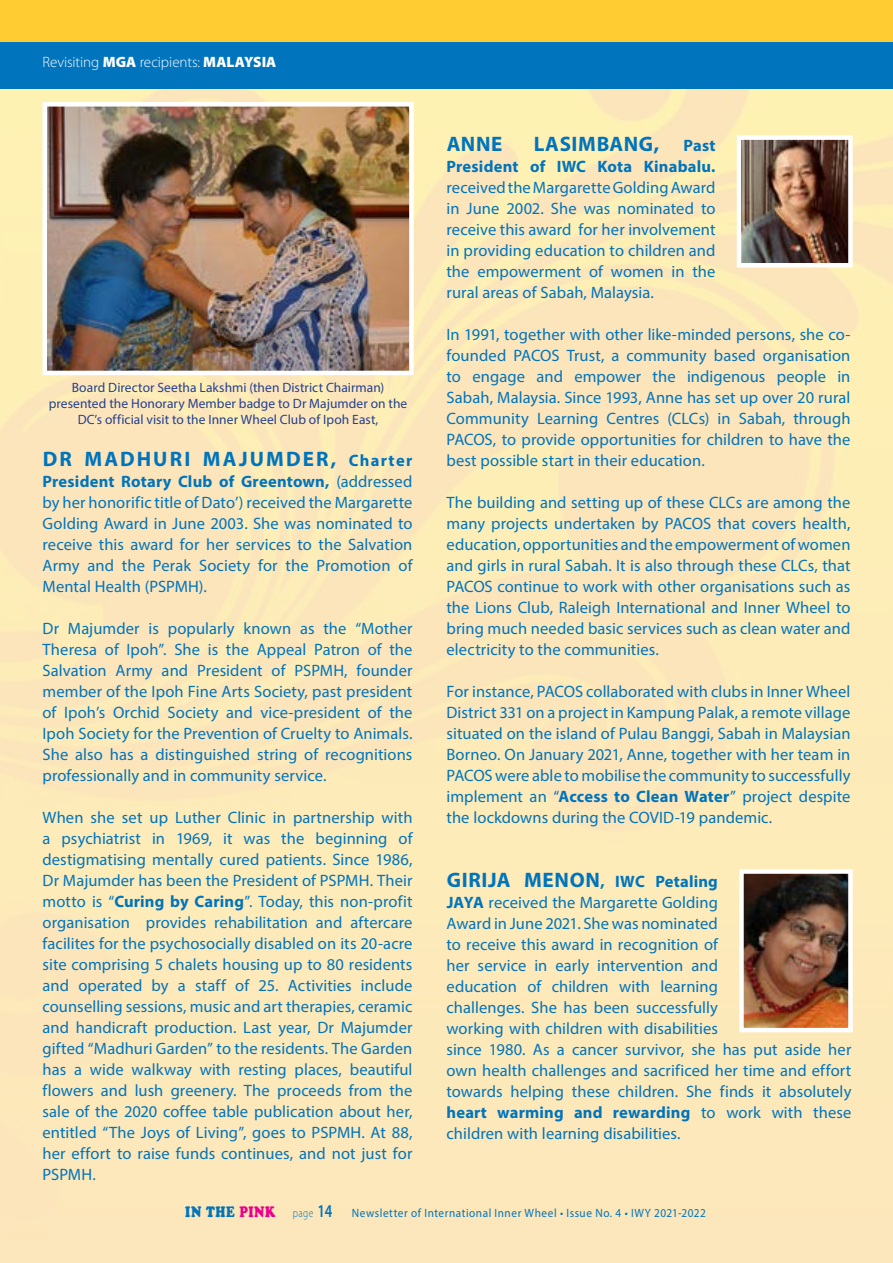
<style>
.page{position:relative;width:893px;height:1263px;background:#fff}
.page>*{position:absolute;margin:0;border:0;box-sizing:border-box;transform-origin:0 0}
.t1{font:700 21px "Myriad Pro";letter-spacing:.095em;color:#0074bc}
.t2{font:700 21px "Myriad Pro";letter-spacing:.03em;color:#0074bc}
.t3{font:16.5px/21px "Myriad Pro";letter-spacing:.005em;color:#0074bc;text-align:justify}
.t4{font:700 16.5px/21px "Myriad Pro";letter-spacing:.01em;color:#0074bc;text-align:right}
.t5{font:300 15px "Myriad Pro";letter-spacing:-.005em;color:#fff}
.t6{font:13.5px/16.2px "Myriad Pro";letter-spacing:.005em;color:#25408f;text-align:center}
.t7{font:12px "Myriad Pro";letter-spacing:.045em;color:#0074bc;scale:.94 1}
.s1{font-weight:900}
.s2{font-size:16.5px}
.s3{font-weight:700}
.s4{font-weight:700;font-size:21px}
.s5{font-family:"Cooper Black Std";font-size:15px}
.s6{font-family:"Cooper Black Std";font-size:15px;color:#ec008c}
.s7{font-weight:300}
.s8{font-weight:600;font-size:18px}
</style>
<div class="page">
<div style="left:0;top:0;width:893px;height:43px;background:#ffcc31"></div>
<div style="left:0;top:43px;width:893px;height:46px;background:#0074bc"></div>
<img style="left:48px;top:107px;width:361px;height:263px">
<div style="left:43px;top:102px;width:371px;height:273px;border:4px solid #fff"></div>
<img style="left:742px;top:140px;width:106px;height:122px">
<div style="left:737px;top:135px;width:116px;height:132px;border:4px solid #fff"></div>
<img style="left:744px;top:874px;width:104px;height:153px">
<div style="left:739px;top:869px;width:114px;height:163px;border:4px solid #fff"></div>
<p class="t5" style="left:43px;top:53px;width:235px">Revisiting <span class="s1">MGA</span> recipients: <span class="s1">MALAYSIA</span></p>
<p class="t6" style="left:49px;top:379px;width:360px">Board Director Seetha Lakshmi (then District Chairman) presented the Honorary Member badge to Dr Majumder on the<br>DC’s official visit to the Inner Wheel Club of Ipoh East,</p>
<p class="t1" style="left:43px;top:445px;width:371px">DR MADHURI MAJUMDER, <span class="s2">Charter</span></p>
<p class="t3" style="left:43px;top:471px;width:371px"><span class="s3">President Rotary Club of Greentown,</span> (addressed by her honorific title of Dato’) received the Margarette Golding Award in June 2003. She was nominated to receive this award for her services to the Salvation Army and the Perak Society for the Promotion of Mental Health (PSPMH).</p>
<p class="t3" style="left:43px;top:618px;width:371px">Dr Majumder is popularly known as the “Mother Theresa of Ipoh”. She is the Appeal Patron of the Salvation Army and President of PSPMH, founder member of the Ipoh Fine Arts Society, past president of Ipoh’s Orchid Society and vice-president of the Ipoh Society for the Prevention of Cruelty to Animals.<br>She also has a distinguished string of recognitions professionally and in community service.</p>
<p class="t3" style="left:43px;top:807px;width:371px">When she set up Luther Clinic in partnership with a psychiatrist in 1969, it was the beginning of destigmatising mentally cured patients. Since 1986, Dr Majumder has been the President of PSPMH. Their motto is “<span class="s3">Curing by Caring</span>”. Today, this non-profit organisation provides rehabilitation and aftercare facilites for the psychosocially disabled on its 20-acre site comprising 5 chalets housing up to 80 residents and operated by a staff of 25. Activities include counselling sessions, music and art therapies, ceramic and handicraft production. Last year, Dr Majumder gifted “Madhuri Garden” to the residents. The Garden has a wide walkway with resting places, beautiful flowers and lush greenery. The proceeds from the sale of the 2020 coffee table publication about her, entitled “The Joys of Living”, goes to PSPMH. At 88, her effort to raise funds continues, and not just for PSPMH.</p>
<p class="t1" style="left:447px;top:130px;width:57px">ANNE</p>
<p class="t2" style="left:534px;top:130px;width:127px">LASIMBANG,</p>
<p class="t4" style="left:446px;top:135px;width:271px">Past<br>President of IWC Kota Kinabalu.</p>
<p class="t3" style="left:446px;top:177px;width:271px">received the Margarette Golding Award in June 2002. She was nominated to receive this award for her involvement in providing education to children and the empowerment of women in the rural areas of Sabah, Malaysia.</p>
<p class="t3" style="left:446px;top:324px;width:405px">In 1991, together with other like-minded persons, she co&shy;founded PACOS Trust, a community based organisation to engage and empower the indigenous people in Sabah, Malaysia. Since 1993, Anne has set up over 20 rural Community Learning Centres (CLCs) in Sabah, through PACOS, to provide opportunities for children to have the best possible start in their education.</p>
<p class="t3" style="left:446px;top:492px;width:405px">The building and setting up of these CLCs are among the many projects undertaken by PACOS that covers health, education, opportunities and the empowerment of women and girls in rural Sabah. It is also through these CLCs, that PACOS continue to work with other organisations such as the Lions Club, Raleigh International and Inner Wheel to bring much needed basic services such as clean water and electricity to the communities.</p>
<p class="t3" style="left:446px;top:681px;width:406px">For instance, PACOS collaborated with clubs in Inner Wheel District 331 on a project in Kampung Palak, a remote village situated on the island of Pulau Banggi, Sabah in Malaysian Borneo. On January 2021, Anne, together with her team in PACOS were able to mobilise the community to successfully implement an “<span class="s3">Access to Clean Water</span>” project despite the lockdowns during the COVID-19 pandemic.</p>
<p class="t3" style="left:446px;top:871px;width:406px;text-align:left"><span class="s4">GIRIJA MENON</span><span class="s3">, IWC Petaling<br>JAYA</span> received the Margarette Golding<br>Award in June 2021. She was nominated<br>to receive this award in recognition of<br>her service in early intervention and<br>education of children with learning<br>challenges. She has been successfully<br>working with children with disabilities<br>since 1980. As a cancer survivor, she has put aside her own health challenges and sacrificed her time and effort towards helping these children. She finds it absolutely <span class="s3">heart warming and rewarding</span> to work with these children with learning disabilities.</p>
<p class="t7" style="left:185px;top:1206px;width:555px"><span class="s5">IN THE</span> <span class="s6">PINK</span> <span class="s7">page</span> <span class="s8">14</span> Newsletter of International Inner Wheel • Issue No. 4 • IWY 2021-2022</p>
</div>
